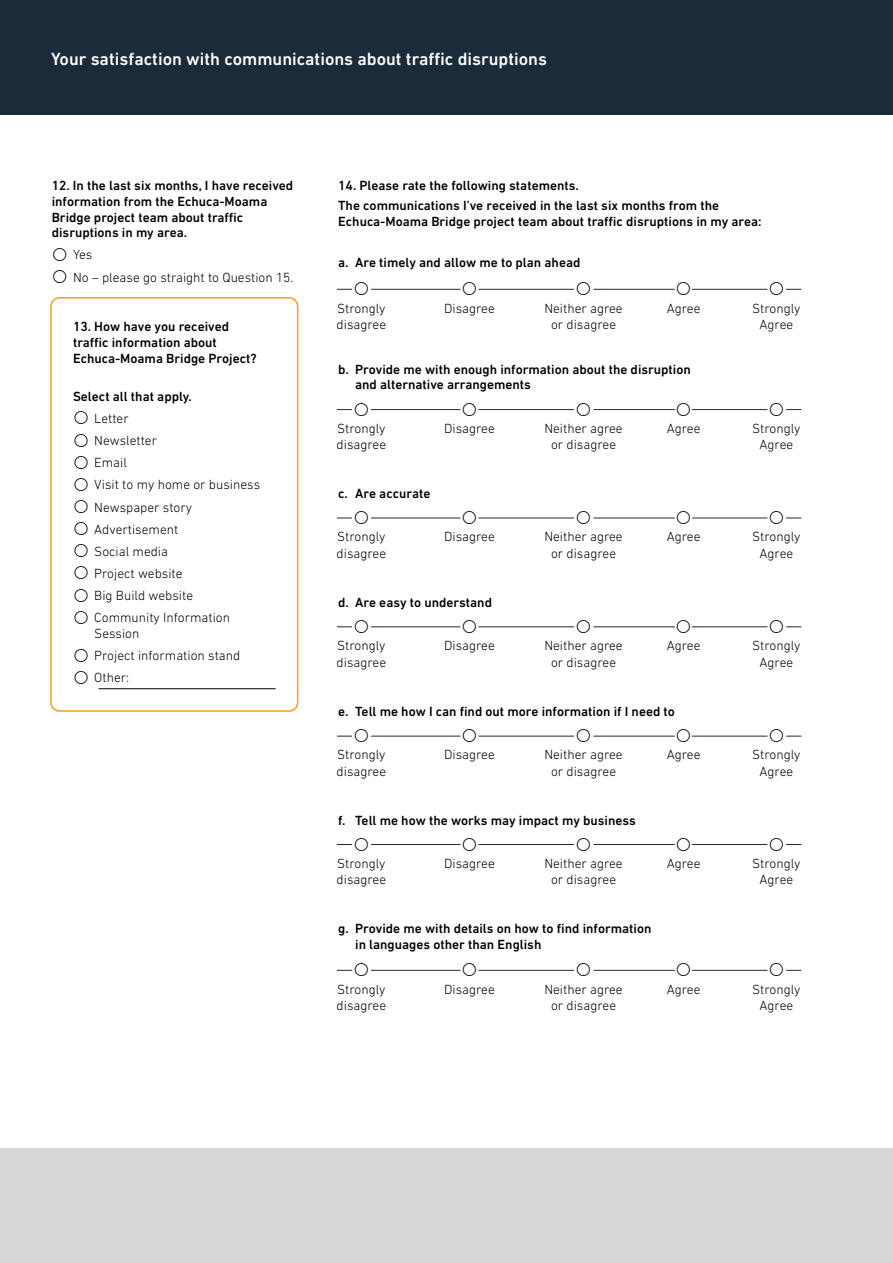
<style>
.page{position:relative;width:893px;height:1263px;background:#fff}
.page>*{position:absolute;margin:0;border:0;box-sizing:border-box;transform-origin:0 0}
.t1{font:500 18px "DIN Next LT Pro";color:#fff}
.t2{font:500 13.5px/15.8px "DIN Next LT Pro";color:#000}
.t3{font:300 13.5px/16.5px "DIN Next LT Pro";color:#000;text-align:center}
</style>
<div class="page">
<div style="left:0;top:0;width:893px;height:114px;background:#1c2b39"></div>
<div style="left:0;top:1149px;width:893px;height:114px;background:#d7d8d6"></div>
<hr style="left:99px;top:688px;width:177px;height:1px;background:#000">
<div style="left:50px;top:297px;width:248px;height:415px;border:2px solid #f99d1c;border-radius:9px"></div>
<hr style="left:371px;top:289px;width:89px;height:1px;background:#1c2b39">
<hr style="left:479px;top:289px;width:95px;height:1px;background:#1c2b39">
<hr style="left:594px;top:289px;width:80px;height:1px;background:#1c2b39">
<hr style="left:692px;top:289px;width:75px;height:1px;background:#1c2b39">
<hr style="left:371px;top:409px;width:89px;height:1px;background:#1c2b39">
<hr style="left:479px;top:409px;width:95px;height:1px;background:#1c2b39">
<hr style="left:594px;top:409px;width:80px;height:1px;background:#1c2b39">
<hr style="left:692px;top:409px;width:75px;height:1px;background:#1c2b39">
<hr style="left:371px;top:518px;width:89px;height:1px;background:#1c2b39">
<hr style="left:479px;top:518px;width:95px;height:1px;background:#1c2b39">
<hr style="left:594px;top:518px;width:80px;height:1px;background:#1c2b39">
<hr style="left:692px;top:518px;width:75px;height:1px;background:#1c2b39">
<hr style="left:371px;top:626px;width:89px;height:1px;background:#1c2b39">
<hr style="left:479px;top:626px;width:95px;height:1px;background:#1c2b39">
<hr style="left:594px;top:626px;width:80px;height:1px;background:#1c2b39">
<hr style="left:692px;top:626px;width:75px;height:1px;background:#1c2b39">
<hr style="left:371px;top:736px;width:89px;height:1px;background:#1c2b39">
<hr style="left:479px;top:736px;width:95px;height:1px;background:#1c2b39">
<hr style="left:594px;top:736px;width:80px;height:1px;background:#1c2b39">
<hr style="left:692px;top:736px;width:75px;height:1px;background:#1c2b39">
<hr style="left:371px;top:844px;width:89px;height:1px;background:#1c2b39">
<hr style="left:479px;top:844px;width:95px;height:1px;background:#1c2b39">
<hr style="left:594px;top:844px;width:80px;height:1px;background:#1c2b39">
<hr style="left:692px;top:844px;width:75px;height:1px;background:#1c2b39">
<hr style="left:371px;top:970px;width:89px;height:1px;background:#1c2b39">
<hr style="left:479px;top:970px;width:95px;height:1px;background:#1c2b39">
<hr style="left:594px;top:970px;width:80px;height:1px;background:#1c2b39">
<hr style="left:692px;top:970px;width:75px;height:1px;background:#1c2b39">
<svg style="left:337px;top:288px;width:16px;height:2px"></svg>
<svg style="left:786px;top:288px;width:15px;height:2px"></svg>
<svg style="left:337px;top:409px;width:16px;height:2px"></svg>
<svg style="left:786px;top:409px;width:15px;height:2px"></svg>
<svg style="left:337px;top:517px;width:15px;height:2px"></svg>
<svg style="left:786px;top:517px;width:15px;height:2px"></svg>
<svg style="left:337px;top:626px;width:15px;height:2px"></svg>
<svg style="left:786px;top:626px;width:15px;height:2px"></svg>
<svg style="left:337px;top:735px;width:15px;height:2px"></svg>
<svg style="left:786px;top:735px;width:15px;height:2px"></svg>
<svg style="left:337px;top:844px;width:16px;height:1px"></svg>
<svg style="left:786px;top:844px;width:15px;height:1px"></svg>
<svg style="left:337px;top:969px;width:16px;height:2px"></svg>
<svg style="left:786px;top:969px;width:15px;height:2px"></svg>
<h1 class="t1" style="left:51px;top:49px;width:497px">Your satisfaction with communications about traffic disruptions</h1>
<p class="t2" style="left:52px;top:177px;width:243px">12. In the last six months, I have received information from the Echuca-Moama Bridge project team about traffic disruptions in my area.</p>
<p class="t3" style="left:73px;top:244px;width:222px;line-height:22.2px;text-align:left">Yes<br>No – please go straight to Question 15.</p>
<p class="t2" style="left:73px;top:319px;width:185px">13. How have you received traffic information about<br>Echuca-Moama Bridge Project?</p>
<p class="t2" style="left:73px;top:388px;width:120px">Select all that apply.</p>
<p class="t3" style="left:94px;top:407px;width:167px;line-height:22.2px;text-align:left">Letter<br>Newsletter<br>Email<br>Visit to my home or business<br>Newspaper story<br>Advertisement<br>Social media<br>Project website<br>Big Build website<br>Community Information</p>
<p class="t3" style="left:94px;top:622px;width:147px;line-height:22.2px;text-align:left">Session<br>Project information stand<br>Other:</p>
<p class="t2" style="left:338px;top:175px;width:383px;line-height:20px">14. Please rate the following statements.<br>The communications I’ve received in the last six months from the</p>
<p class="t2" style="left:338px;top:213px;width:425px">Echuca-Moama Bridge project team about traffic disruptions in my area:</p>
<p class="t2" style="left:338px;top:254px;width:244px">a. Are timely and allow me to plan ahead</p>
<p class="t3" style="left:337px;top:300px;width:51px;text-align:left">Strongly disagree</p>
<p class="t3" style="left:444px;top:300px;width:52px">Disagree</p>
<p class="t3" style="left:544px;top:300px;width:80px">Neither agree or disagree</p>
<p class="t3" style="left:667px;top:300px;width:35px">Agree</p>
<p class="t3" style="left:752px;top:300px;width:50px">Strongly<br>Agree</p>
<p class="t2" style="left:355px;top:361px;width:337px;text-indent:-17px">b. Provide me with enough information about the disruption and alternative arrangements</p>
<p class="t3" style="left:337px;top:420px;width:51px;text-align:left">Strongly disagree</p>
<p class="t3" style="left:444px;top:420px;width:52px">Disagree</p>
<p class="t3" style="left:544px;top:420px;width:80px">Neither agree or disagree</p>
<p class="t3" style="left:667px;top:420px;width:35px">Agree</p>
<p class="t3" style="left:752px;top:420px;width:50px">Strongly<br>Agree</p>
<p class="t2" style="left:338px;top:486px;width:94px">c. Are accurate</p>
<p class="t3" style="left:337px;top:528px;width:51px;text-align:left">Strongly disagree</p>
<p class="t3" style="left:444px;top:528px;width:52px">Disagree</p>
<p class="t3" style="left:544px;top:528px;width:80px">Neither agree or disagree</p>
<p class="t3" style="left:667px;top:528px;width:35px">Agree</p>
<p class="t3" style="left:752px;top:528px;width:50px">Strongly<br>Agree</p>
<p class="t2" style="left:338px;top:594px;width:155px">d. Are easy to understand</p>
<p class="t3" style="left:337px;top:637px;width:51px;text-align:left">Strongly disagree</p>
<p class="t3" style="left:444px;top:637px;width:52px">Disagree</p>
<p class="t3" style="left:544px;top:637px;width:80px">Neither agree or disagree</p>
<p class="t3" style="left:667px;top:637px;width:35px">Agree</p>
<p class="t3" style="left:752px;top:637px;width:50px">Strongly<br>Agree</p>
<p class="t2" style="left:338px;top:703px;width:338px">e. Tell me how I can find out more information if I need to</p>
<p class="t3" style="left:337px;top:746px;width:51px;text-align:left">Strongly disagree</p>
<p class="t3" style="left:444px;top:746px;width:52px">Disagree</p>
<p class="t3" style="left:544px;top:746px;width:80px">Neither agree or disagree</p>
<p class="t3" style="left:667px;top:746px;width:35px">Agree</p>
<p class="t3" style="left:752px;top:746px;width:50px">Strongly<br>Agree</p>
<p class="t2" style="left:338px;top:812px;width:299px">f. Tell me how the works may impact my business</p>
<p class="t3" style="left:337px;top:855px;width:51px;text-align:left">Strongly disagree</p>
<p class="t3" style="left:444px;top:855px;width:52px">Disagree</p>
<p class="t3" style="left:544px;top:855px;width:80px">Neither agree or disagree</p>
<p class="t3" style="left:667px;top:855px;width:35px">Agree</p>
<p class="t3" style="left:752px;top:855px;width:50px">Strongly<br>Agree</p>
<p class="t2" style="left:355px;top:921px;width:298px;text-indent:-17px">g. Provide me with details on how to find information in languages other than English</p>
<p class="t3" style="left:337px;top:980px;width:51px;text-align:left">Strongly disagree</p>
<p class="t3" style="left:444px;top:980px;width:52px">Disagree</p>
<p class="t3" style="left:544px;top:980px;width:80px">Neither agree or disagree</p>
<p class="t3" style="left:667px;top:980px;width:35px">Agree</p>
<p class="t3" style="left:752px;top:980px;width:50px">Strongly<br>Agree</p>
</div>
